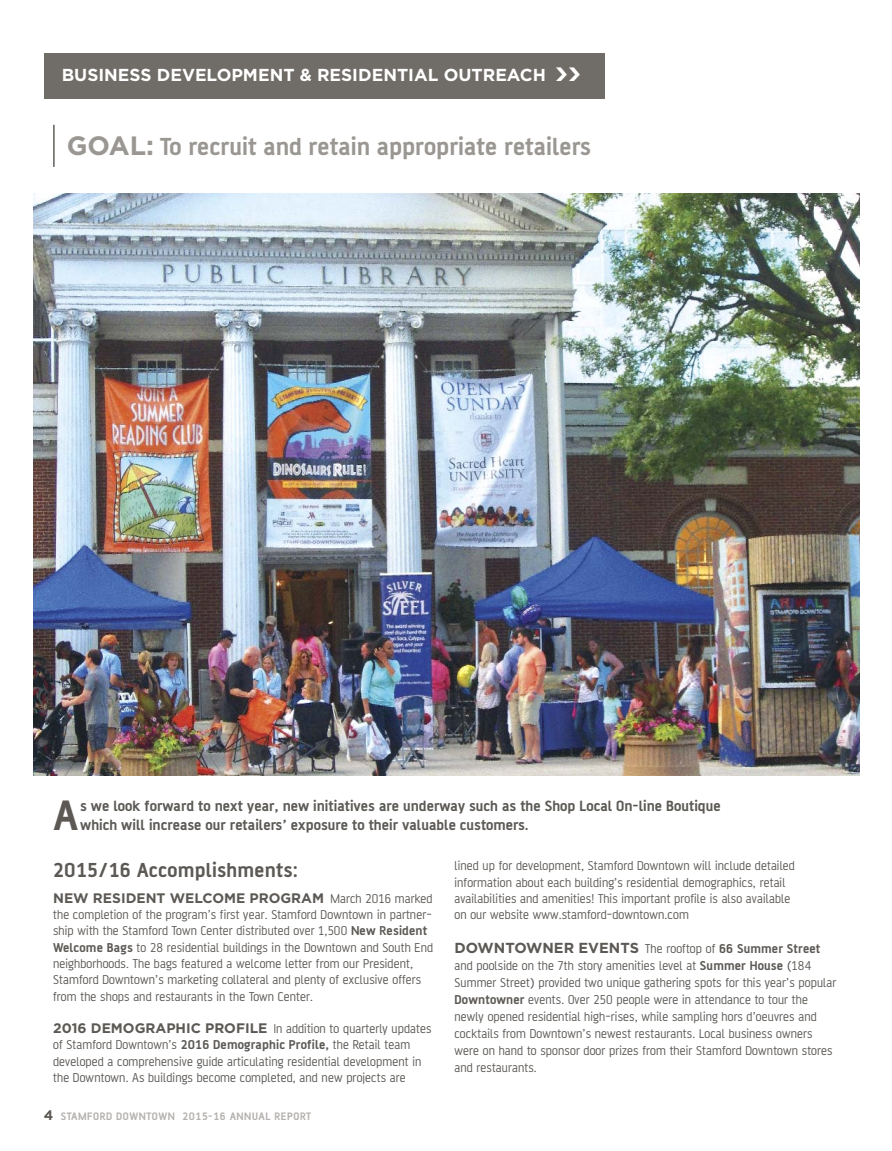
<style>
.page{position:relative;width:892px;height:1151px;background:#fff}
.page>*{position:absolute;margin:0;border:0;box-sizing:border-box;transform-origin:0 0}
.t1{font:700 45.68px "AF Battersea";color:#5c5955}
.t2{font:700 26.43px "AF Battersea";color:#9a9793}
.t3{font:700 21.7px "AF Battersea";letter-spacing:.01em;color:#5c5955}
.t4{font:700 17.32px "Gotham";color:#fff}
.t5{font:700 15.92px/19.2px "AF Battersea";color:#5c5955}
.t6{font:700 14.53px "Gotham";color:#5c5955}
.t7{font:13.83px/16.3px "AF Battersea";letter-spacing:.01em;color:#5c5955}
.t8{font:700 13.83px "Gotham";color:#5c5955}
.t9{font:700 11.55px "AF Battersea";letter-spacing:.05em;color:#b4b1af}
.s1{font-family:"U.S.S.Dallas";font-weight:400;font-size:20.3px}
.s2{font-family:"Gotham"}
.s3{font-family:"AF Battersea";font-weight:400}
.s4{font-weight:700}
.s5{font-family:"Gotham";font-weight:700}
.s6{font-family:"Gotham";font-size:13.83px;color:#5c5955}
.s7{font-family:"AF Battersea";font-weight:400;font-size:13.83px}
.s8{font-family:"AF Battersea";font-size:13.83px}
</style>
<div class="page">
<img style="left:33px;top:193px;width:826px;height:582px">
<div style="left:44px;top:53px;width:560px;height:46px;background:#706c67"></div>
<hr style="left:53px;top:125px;width:2px;height:42px;background:#5c5955">
<p class="t4" style="left:62px;top:69px;width:522px">BUSINESS DEVELOPMENT &amp; RESIDENTIAL OUTREACH <span class="s1">&gt;&gt;</span></p>
<h2 class="t2" style="left:67px;top:138px;width:525px"><span class="s2">GOAL:</span> To recruit and retain appropriate retailers</h2>
<h1 class="t1" style="left:53px;top:801px;width:26px">A</h1>
<p class="t5" style="left:80px;top:797px;width:641px">s we look forward to next year, new initiatives are underway such as the Shop Local On-line Boutique which will increase our retailers’ exposure to their valuable customers.</p>
<h3 class="t3" style="left:53px;top:862px;width:246px">2015/16 Accomplishments:</h3>
<p class="t8" style="left:53px;top:893px;width:380px">NEW RESIDENT WELCOME PROGRAM <span class="s3">March 2016 marked</span></p>
<p class="t7" style="left:53px;top:907px;width:381px">the completion of the program’s first year. Stamford Downtown in partner&shy;ship with the Stamford Town Center distributed over 1,500 <span class="s4">New Resident Welcome Bags</span> to 28 residential buildings in the Downtown and South End neighborhoods. The bags featured a welcome letter from our President, Stamford Downtown’s marketing collateral and plenty of exclusive offers from the shops and restaurants in the Town Center.</p>
<p class="t7" style="left:53px;top:1021px;width:379px"><span class="s5">2016 DEMOGRAPHIC PROFILE</span> In addition to quarterly updates of Stamford Downtown’s <span class="s4">2016 Demographic Profile,</span> the Retail team developed a comprehensive guide articulating residential development in the Downtown. As buildings become completed, and new projects are</p>
<p class="t9" style="left:44px;top:1111px;width:269px"><span class="s6">4</span> STAMFORD DOWNTOWN 2015-16 ANNUAL REPORT</p>
<p class="t7" style="left:454px;top:858px;width:342px">lined up for development, Stamford Downtown will include detailed information about each building’s residential demographics, retail availabilities and amenities! This important profile is also available on our website www.stamford-downtown.com</p>
<p class="t6" style="left:454px;top:943px;width:367px">DOWNTOWNER EVENTS <span class="s7">The rooftop of</span> <span class="s8">66 Summer Street</span></p>
<p class="t7" style="left:454px;top:958px;width:383px;line-height:17px">and poolside on the 7th story amenities level at <span class="s4">Summer House</span> (184<br>Summer Street) provided two unique gathering spots for this year’s popular <span class="s4">Downtowner</span> events. Over 250 people were in attendance to tour the newly opened residential high-rises, while sampling hors d’oeuvres and cocktails from Downtown’s newest restaurants. Local business owners were on hand to sponsor door prizes from their Stamford Downtown stores and restaurants.</p>
</div>
